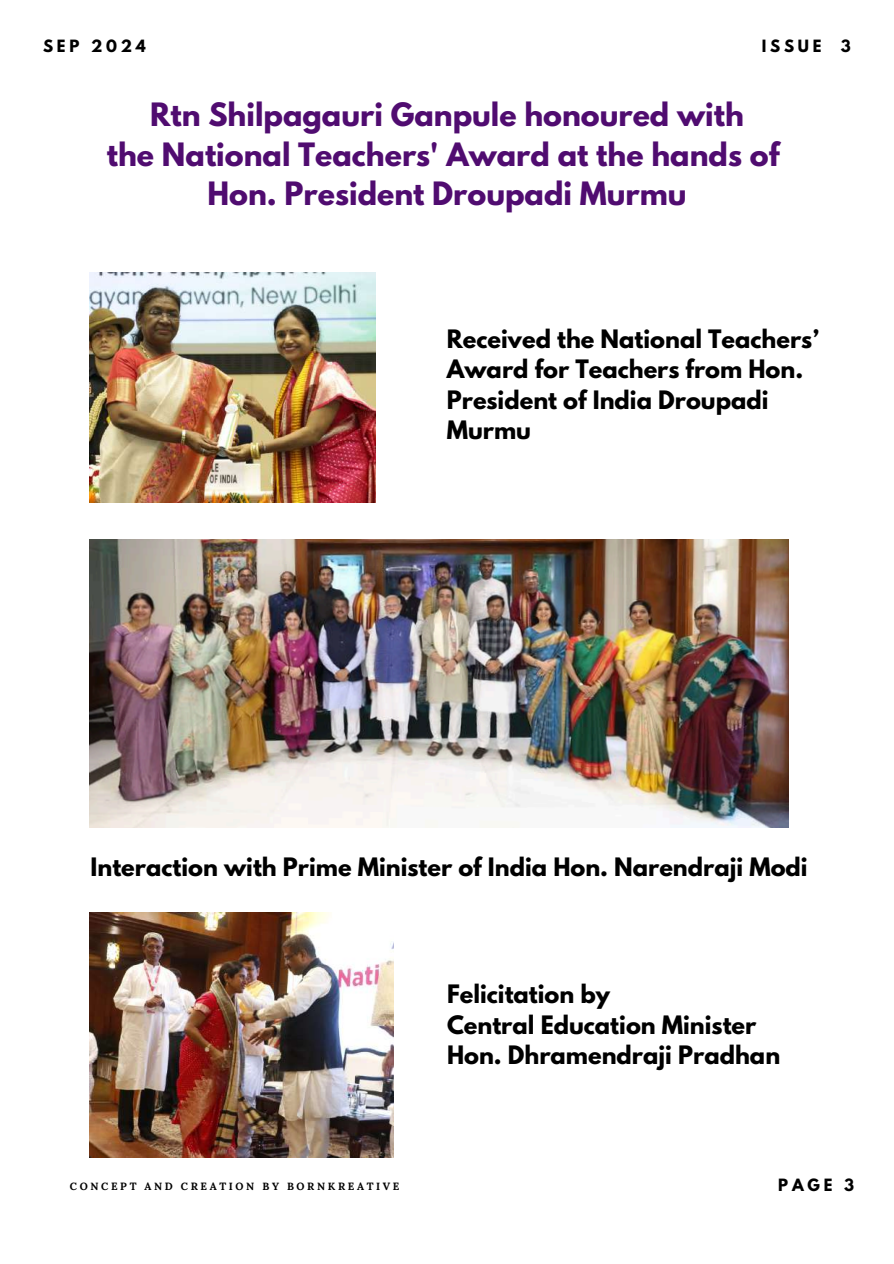
<style>
.page{position:relative;width:894px;height:1264px;background:#fff}
.page>*{position:absolute;margin:0;border:0;box-sizing:border-box;transform-origin:0 0}
.t1{font:700 28.5px/39.3px "League Spartan";color:#500c70;text-align:center}
.t2{font:700 22.5px/30.3px "League Spartan";color:#000}
.t3{font:700 15px "League Spartan";letter-spacing:.25em;color:#000}
.t4{font:700 10.5px "Lora";letter-spacing:.25em;color:#000}
</style>
<div class="page">
<img style="left:89px;top:912px;width:304px;height:245px">
<img style="left:89px;top:539px;width:699px;height:288px">
<img style="left:89px;top:272px;width:286px;height:230px">
<p class="t3" style="left:43px;top:39px;width:104px">SEP 2024</p>
<p class="t3" style="left:761px;top:38px;width:61px">ISSUE</p>
<p class="t3" style="left:840px;top:38px;width:11px">3</p>
<p class="t1" style="left:107px;top:99px;width:673px">Rtn Shilpagauri Ganpule honoured with<br>the National Teachers' Award at the hands of<br>Hon. President Droupadi Murmu</p>
<p class="t2" style="left:446px;top:326px;width:373px">Received the National Teachers’<br>Award for Teachers from Hon.<br>President of India Droupadi<br>Murmu</p>
<p class="t2" style="left:91px;top:855px;width:718px">Interaction with Prime Minister of India Hon. Narendraji Modi</p>
<p class="t2" style="left:447px;top:982px;width:334px">Felicitation by<br>Central Education Minister<br>Hon. Dhramendraji Pradhan</p>
<p class="t4" style="left:70px;top:1179px;width:331px">CONCEPT AND CREATION BY BORNKREATIVE</p>
<p class="t3" style="left:778px;top:1177px;width:77px">PAGE 3</p>
</div>
